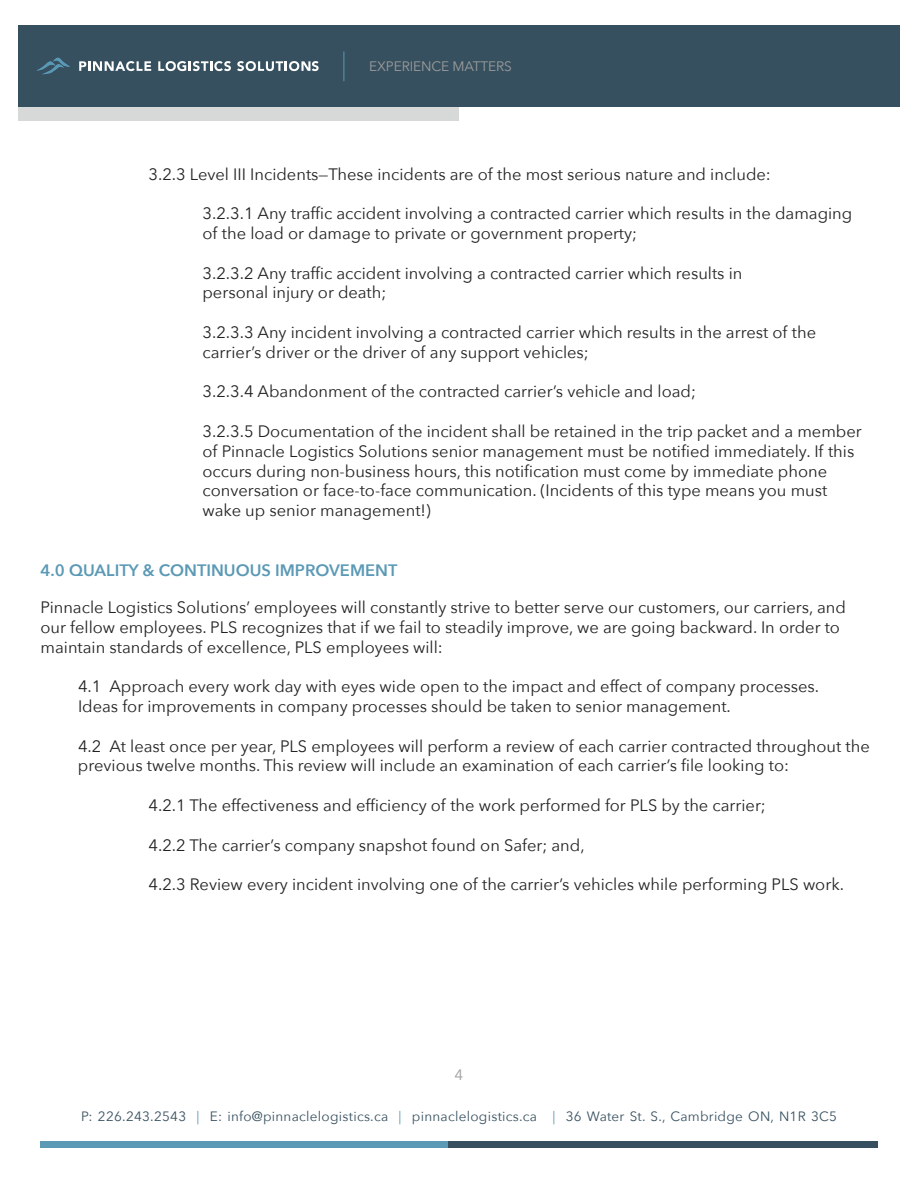
<style>
.page{position:relative;width:918px;height:1188px;background:#fff}
.page>*{position:absolute;margin:0;border:0;box-sizing:border-box;transform-origin:0 0}
.t1{font:16.5px/19.8px "Avenir Next";color:#222}
.t2{font:600 16.5px "Avenir Next";color:#5b99b5}
.t3{font:15px "Avenir Next";color:#9c9d9d}
.t4{font:13.65px "Avenir Next";letter-spacing:-.01em;color:#9c9d9d}
.t5{font:13.5px "Avenir Next";letter-spacing:.02em;color:#37505f}
.s1{color:#5b99b5}
</style>
<div class="page">
<div style="left:18px;top:26px;width:882px;height:81px;background:#37505f"></div>
<div style="left:18px;top:107px;width:441px;height:14px;background:#d7d8d8"></div>
<svg style="left:37px;top:58px;width:33px;height:16px"></svg>
<svg style="left:79px;top:61px;width:72px;height:10px"></svg>
<svg style="left:158px;top:61px;width:73px;height:10px"></svg>
<svg style="left:237px;top:61px;width:82px;height:10px"></svg>
<hr style="left:343px;top:51px;width:1px;height:30px;background:#5b99b5">
<div style="left:135px;top:1141px;width:743px;height:7px;background:#37505f"></div>
<div style="left:40px;top:1141px;width:408px;height:7px;background:#5b99b5"></div>
<p class="t4" style="left:369px;top:54px;width:144px">EXPERIENCE MATTERS</p>
<p class="t1" style="left:148px;top:163px;width:624px">3.2.3 Level III Incidents—These incidents are of the most serious nature and include:</p>
<p class="t1" style="left:202px;top:203px;width:651px">3.2.3.1 Any traffic accident involving a contracted carrier which results in the damaging of the load or damage to private or government property;</p>
<p class="t1" style="left:202px;top:262px;width:541px">3.2.3.2 Any traffic accident involving a contracted carrier which results in personal injury or death;</p>
<p class="t1" style="left:202px;top:322px;width:615px">3.2.3.3 Any incident involving a contracted carrier which results in the arrest of the carrier’s driver or the driver of any support vehicles;</p>
<p class="t1" style="left:202px;top:381px;width:495px">3.2.3.4 Abandonment of the contracted carrier’s vehicle and load;</p>
<p class="t1" style="left:202px;top:421px;width:661px">3.2.3.5 Documentation of the incident shall be retained in the trip packet and a member of Pinnacle Logistics Solutions senior management must be notified immediately. If this occurs during non-business hours, this notification must come by immediate phone conversation or face-to-face communication. (Incidents of this type means you must wake up senior management!)</p>
<p class="t2" style="left:40px;top:556px;width:359px">4.0 QUALITY &amp; CONTINUOUS IMPROVEMENT</p>
<p class="t1" style="left:40px;top:597px;width:807px">Pinnacle Logistics Solutions’ employees will constantly strive to better serve our customers, our carriers, and our fellow employees. PLS recognizes that if we fail to steadily improve, we are going backward. In order to maintain standards of excellence, PLS employees will:</p>
<p class="t1" style="left:78px;top:676px;width:743px">4.1 Approach every work day with eyes wide open to the impact and effect of company processes.<br>Ideas for improvements in company processes should be taken to senior management.</p>
<p class="t1" style="left:78px;top:735px;width:793px">4.2 At least once per year, PLS employees will perform a review of each carrier contracted throughout the previous twelve months. This review will include an examination of each carrier’s file looking to:</p>
<p class="t1" style="left:149px;top:795px;width:619px">4.2.1 The effectiveness and efficiency of the work performed for PLS by the carrier;</p>
<p class="t1" style="left:149px;top:834px;width:438px">4.2.2 The carrier’s company snapshot found on Safer; and,</p>
<p class="t1" style="left:149px;top:874px;width:697px">4.2.3 Review every incident involving one of the carrier’s vehicles while performing PLS work.</p>
<p class="t3" style="left:455px;top:1062px;width:10px">4</p>
<p class="t5" style="left:81px;top:1104px;width:758px">P: 226.243.2543 <span class="s1">|</span> E: info@pinnaclelogistics.ca <span class="s1">|</span> pinnaclelogistics.ca <span class="s1">|</span> 36 Water St. S., Cambridge ON, N1R 3C5</p>
</div>
